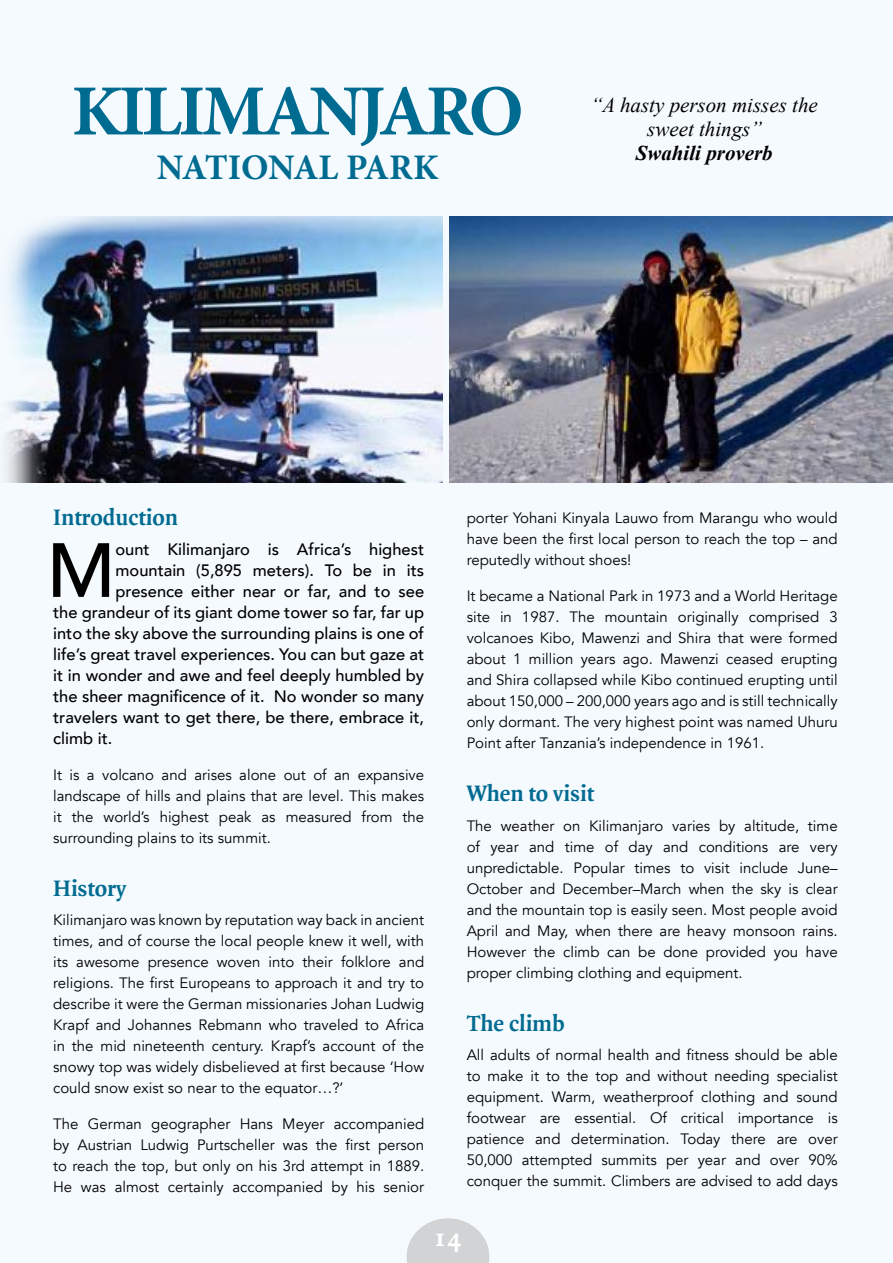
<style>
.page{position:relative;width:893px;height:1263px;background:#f4fafe}
.page>*{position:absolute;margin:0;border:0;box-sizing:border-box;transform-origin:0 0}
.t1{font:500 75.75px "Avenir";color:#000}
.t2{font:700 72px "Minion Pro";letter-spacing:-.05em;color:#006b91}
.t3{font:700 36px "Minion Pro";letter-spacing:-.01em;color:#006b91}
.t4{font:700 27px "Quadraat";color:#fff}
.t5{font:700 24px "Quadraat";color:#006b91}
.t6{font:italic 21px/24px "Times New Roman";color:#000;text-align:center}
.t7{font:italic 700 21px "Times New Roman";color:#000}
.t8{font:500 16.5px "Avenir";color:#000}
.t9{font:15px/21px "Avenir";color:#000;text-align:justify}
</style>
<div class="page">
<img style="left:5px;top:217px;width:437px;height:266px">
<img style="left:449px;top:217px;width:444px;height:266px">
<svg style="left:407px;top:1218px;width:82px;height:45px"></svg>
<h2 class="t2" style="left:72px;top:61px;width:454px">KILIMANJARO</h2>
<h3 class="t3" style="left:157px;top:143px;width:283px">NATIONAL PARK</h3>
<h3 class="t6" style="left:591px;top:92px;width:229px">“A hasty person misses the sweet things”</h3>
<h3 class="t7" style="left:636px;top:138px;width:139px">Swahili proverb</h3>
<h3 class="t5" style="left:53px;top:505px;width:126px">Introduction</h3>
<h1 class="t1" style="left:47px;top:505px;width:70px">M</h1>
<p class="t8" style="left:115px;top:535px;width:310px">ount Kilimanjaro is Africa’s highest</p>
<p class="t8" style="left:115px;top:556px;width:310px">mountain (5,895 meters). To be in its</p>
<p class="t8" style="left:115px;top:577px;width:310px">presence either near or far, and to see</p>
<p class="t8" style="left:53px;top:598px;width:373px">the grandeur of its giant dome tower so far, far up</p>
<p class="t8" style="left:53px;top:619px;width:372px">into the sky above the surrounding plains is one of</p>
<p class="t8" style="left:53px;top:640px;width:373px">life’s great travel experiences. You can but gaze at</p>
<p class="t8" style="left:53px;top:661px;width:372px">it in wonder and awe and feel deeply humbled by</p>
<p class="t8" style="left:53px;top:682px;width:372px">the sheer magnificence of it. No wonder so many</p>
<p class="t8" style="left:53px;top:703px;width:373px">travelers want to get there, be there, embrace it,</p>
<p class="t8" style="left:53px;top:724px;width:61px">climb it.</p>
<p class="t9" style="left:53px;top:764px;width:373px">It is a volcano and arises alone out of an expansive landscape of hills and plains that are level. This makes it the world’s highest peak as measured from the surrounding plains to its summit.</p>
<h3 class="t5" style="left:53px;top:876px;width:75px">History</h3>
<p class="t9" style="left:53px;top:910px;width:373px">Kilimanjaro was known by reputation way back in ancient times, and of course the local people knew it well, with its awesome presence woven into their folklore and religions. The first Europeans to approach it and try to describe it were the German missionaries Johan Ludwig Krapf and Johannes Rebmann who traveled to Africa in the mid nineteenth century. Krapf’s account of the snowy top was widely disbelieved at first because ‘How could snow exist so near to the equator…?’</p>
<p class="t9" style="left:53px;top:1114px;width:373px">The German geographer Hans Meyer accompanied by Austrian Ludwig Purtscheller was the first person to reach the top, but only on his 3rd attempt in 1889.<br>He was almost certainly accompanied by his senior</p>
<p class="t9" style="left:467px;top:508px;width:372px">porter Yohani Kinyala Lauwo from Marangu who would have been the first local person to reach the top – and reputedly without shoes!</p>
<p class="t9" style="left:467px;top:586px;width:373px">It became a National Park in 1973 and a World Heritage site in 1987. The mountain originally comprised 3 volcanoes Kibo, Mawenzi and Shira that were formed about 1 million years ago. Mawenzi ceased erupting and Shira collapsed while Kibo continued erupting until about 150,000 – 200,000 years ago and is still technically only dormant. The very highest point was named Uhuru Point after Tanzania’s independence in 1961.</p>
<h3 class="t5" style="left:467px;top:781px;width:129px">When to visit</h3>
<p class="t9" style="left:467px;top:815px;width:373px">The weather on Kilimanjaro varies by altitude, time of year and time of day and conditions are very unpredictable. Popular times to visit include June– October and December–March when the sky is clear and the mountain top is easily seen. Most people avoid April and May, when there are heavy monsoon rains.<br>However the climb can be done provided you have proper climbing clothing and equipment.</p>
<h3 class="t5" style="left:467px;top:1011px;width:100px">The climb</h3>
<p class="t9" style="left:467px;top:1045px;width:373px">All adults of normal health and fitness should be able to make it to the top and without needing specialist equipment. Warm, weatherproof clothing and sound footwear are essential. Of critical importance is patience and determination. Today there are over 50,000 attempted summits per year and over 90% conquer the summit. Climbers are advised to add days</p>
<h3 class="t4" style="left:435px;top:1224px;width:28px">14</h3>
</div>
